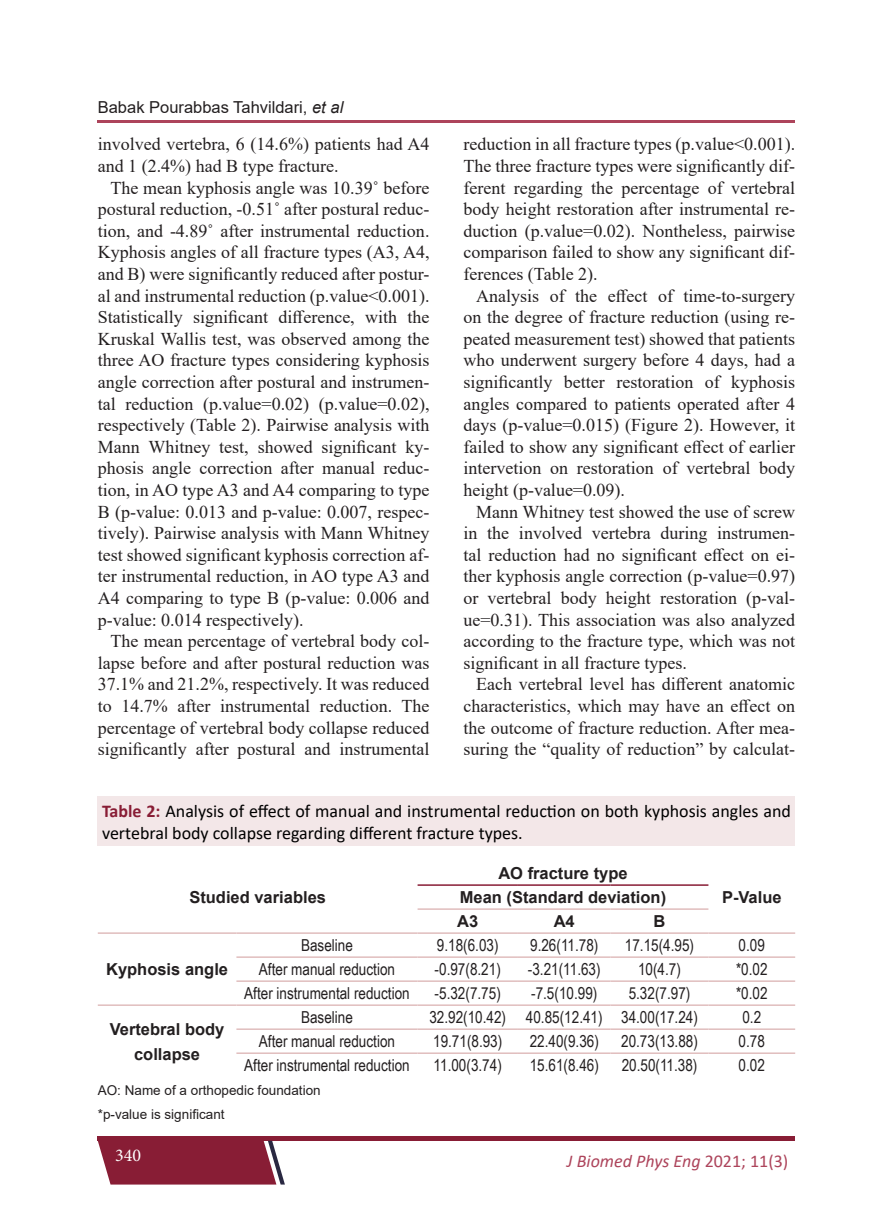
<style>
.page{position:relative;width:893px;height:1212px;background:#fff}
.page>*{position:absolute;margin:0;border:0;box-sizing:border-box;transform-origin:0 0}
.Body{font:18px/21.6px "Times New Roman";color:#231f20;text-align:justify}
.Figure{font:18px/21.6px "Calibri";color:#000}
.t1{font:italic 18px "Calibri";color:#ad445b}
.t2{font:18px "Minion Pro";color:#fff}
.t3{font:16.5px "Arial Narrow";color:#231f20}
.t4{font:700 16.5px/24.8px "Arial";color:#231f20;text-align:center}
.Running_Author{font:16.5px "Arial";color:#231f20}
.t5{font:13.5px "Arial";color:#231f20}
.s1{font-style:italic}
.s2{font-weight:700;color:#881d35}
.s3{font-style:normal}
</style>
<div class="page">
<div style="left:98px;top:1136px;width:697px;height:5px;background:#881d35"></div>
<svg style="left:98px;top:1141px;width:187px;height:43px;background:#903147"></svg>
<hr style="left:98px;top:120px;width:697px;height:2px;background:#ad445b">
<hr style="left:418px;top:908px;width:100px;height:2px;background:#e0bdbd">
<hr style="left:518px;top:908px;width:93px;height:2px;background:#e0bdbd">
<hr style="left:611px;top:908px;width:97px;height:2px;background:#e0bdbd">
<hr style="left:98px;top:932px;width:138px;height:2px;background:#e0bdbd">
<hr style="left:236px;top:932px;width:182px;height:2px;background:#e0bdbd">
<hr style="left:418px;top:932px;width:100px;height:2px;background:#e0bdbd">
<hr style="left:518px;top:932px;width:93px;height:2px;background:#e0bdbd">
<hr style="left:611px;top:932px;width:97px;height:2px;background:#e0bdbd">
<hr style="left:708px;top:932px;width:87px;height:2px;background:#e0bdbd">
<hr style="left:236px;top:956px;width:182px;height:2px;background:#e0bdbd">
<hr style="left:418px;top:956px;width:100px;height:2px;background:#e0bdbd">
<hr style="left:518px;top:956px;width:93px;height:2px;background:#e0bdbd">
<hr style="left:611px;top:956px;width:97px;height:2px;background:#e0bdbd">
<hr style="left:708px;top:956px;width:87px;height:2px;background:#e0bdbd">
<hr style="left:236px;top:980px;width:182px;height:2px;background:#e0bdbd">
<hr style="left:418px;top:980px;width:100px;height:2px;background:#e0bdbd">
<hr style="left:518px;top:980px;width:93px;height:2px;background:#e0bdbd">
<hr style="left:611px;top:980px;width:97px;height:2px;background:#e0bdbd">
<hr style="left:708px;top:980px;width:87px;height:2px;background:#e0bdbd">
<hr style="left:98px;top:1004px;width:138px;height:2px;background:#e0bdbd">
<hr style="left:236px;top:1004px;width:182px;height:2px;background:#e0bdbd">
<hr style="left:418px;top:1004px;width:100px;height:2px;background:#e0bdbd">
<hr style="left:518px;top:1004px;width:93px;height:2px;background:#e0bdbd">
<hr style="left:611px;top:1004px;width:97px;height:2px;background:#e0bdbd">
<hr style="left:708px;top:1004px;width:87px;height:2px;background:#e0bdbd">
<hr style="left:236px;top:1028px;width:182px;height:2px;background:#e0bdbd">
<hr style="left:418px;top:1028px;width:100px;height:2px;background:#e0bdbd">
<hr style="left:518px;top:1028px;width:93px;height:2px;background:#e0bdbd">
<hr style="left:611px;top:1028px;width:97px;height:2px;background:#e0bdbd">
<hr style="left:708px;top:1028px;width:87px;height:2px;background:#e0bdbd">
<hr style="left:236px;top:1052px;width:182px;height:2px;background:#e0bdbd">
<hr style="left:418px;top:1052px;width:100px;height:2px;background:#e0bdbd">
<hr style="left:518px;top:1052px;width:93px;height:2px;background:#e0bdbd">
<hr style="left:611px;top:1052px;width:97px;height:2px;background:#e0bdbd">
<hr style="left:708px;top:1052px;width:87px;height:2px;background:#e0bdbd">
<hr style="left:418px;top:884px;width:100px;height:2px;background:#881d35">
<hr style="left:518px;top:884px;width:93px;height:2px;background:#881d35">
<hr style="left:611px;top:884px;width:97px;height:2px;background:#881d35">
<div style="left:98px;top:797px;width:697px;height:49px;background:#f3e7e8"></div>
<p class="Running_Author" style="left:98px;top:96px;width:247px">Babak Pourabbas Tahvildari, <span class="s1">et al</span></p>
<p class="Body" style="left:98px;top:133px;width:333px">involved vertebra, 6 (14.6%) patients had A4 and 1 (2.4%) had B type fracture.</p>
<p class="Body" style="left:98px;top:176px;width:333px;text-indent:13px">The mean kyphosis angle was 10.39˚ before postural reduction, -0.51˚ after postural reduc&shy;tion, and -4.89˚ after instrumental reduction.<br>Kyphosis angles of all fracture types (A3, A4, and B) were significantly reduced after postur&shy;al and instrumental reduction (p.value&lt;0.001).<br>Statistically significant difference, with the Kruskal Wallis test, was observed among the three AO fracture types considering kyphosis angle correction after postural and instrumen&shy;tal reduction (p.value=0.02) (p.value=0.02), respectively (Table 2). Pairwise analysis with Mann Whitney test, showed significant ky&shy;phosis angle correction after manual reduc&shy;tion, in AO type A3 and A4 comparing to type B (p-value: 0.013 and p-value: 0.007, respec&shy;tively). Pairwise analysis with Mann Whitney test showed significant kyphosis correction af&shy;ter instrumental reduction, in AO type A3 and A4 comparing to type B (p-value: 0.006 and p-value: 0.014 respectively).</p>
<p class="Body" style="left:98px;top:630px;width:333px;text-indent:13px">The mean percentage of vertebral body col&shy;lapse before and after postural reduction was 37.1% and 21.2%, respectively. It was reduced to 14.7% after instrumental reduction. The percentage of vertebral body collapse reduced significantly after postural and instrumental</p>
<p class="Body" style="left:463px;top:133px;width:333px">reduction in all fracture types (p.value&lt;0.001).<br>The three fracture types were significantly dif&shy;ferent regarding the percentage of vertebral body height restoration after instrumental re&shy;duction (p.value=0.02). Nontheless, pairwise comparison failed to show any significant dif&shy;ferences (Table 2).</p>
<p class="Body" style="left:463px;top:284px;width:333px;text-indent:13px">Analysis of the effect of time-to-surgery on the degree of fracture reduction (using re&shy;peated measurement test) showed that patients who underwent surgery before 4 days, had a significantly better restoration of kyphosis angles compared to patients operated after 4 days (p-value=0.015) (Figure 2). However, it failed to show any significant effect of earlier intervetion on restoration of vertebral body height (p-value=0.09).</p>
<p class="Body" style="left:463px;top:500px;width:333px;text-indent:13px">Mann Whitney test showed the use of screw in the involved vertebra during instrumen&shy;tal reduction had no significant effect on ei&shy;ther kyphosis angle correction (p-value=0.97) or vertebral body height restoration (p-val&shy;ue=0.31). This association was also analyzed according to the fracture type, which was not significant in all fracture types.</p>
<p class="Body" style="left:463px;top:673px;width:333px;text-indent:13px">Each vertebral level has different anatomic characteristics, which may have an effect on the outcome of fracture reduction. After mea&shy;suring the “quality of reduction” by calculat-</p>
<p class="Figure" style="left:102px;top:800px;width:690px"><span class="s2">Table 2:</span> Analysis of effect of manual and instrumental reduction on both kyphosis angles and vertebral body collapse regarding different fracture types.</p>
<p class="t4" style="left:189px;top:885px;width:138px">Studied variables</p>
<p class="t4" style="left:498px;top:861px;width:131px">AO fracture type</p>
<p class="t4" style="left:460px;top:885px;width:208px">Mean (Standard deviation)</p>
<p class="t4" style="left:722px;top:885px;width:61px">P-Value</p>
<p class="t4" style="left:457px;top:909px;width:23px">A3</p>
<p class="t4" style="left:554px;top:909px;width:23px">A4</p>
<p class="t4" style="left:654px;top:909px;width:13px">B</p>
<p class="t4" style="left:106px;top:957px;width:123px">Kyphosis angle</p>
<p class="t3" style="left:301px;top:933px;width:53px">Baseline</p>
<p class="t3" style="left:437px;top:933px;width:63px">9.18(6.03)</p>
<p class="t3" style="left:530px;top:933px;width:70px">9.26(11.78)</p>
<p class="t3" style="left:625px;top:933px;width:71px">17.15(4.95)</p>
<p class="t3" style="left:739px;top:933px;width:28px">0.09</p>
<p class="t3" style="left:259px;top:957px;width:138px">After manual reduction</p>
<p class="t3" style="left:435px;top:957px;width:68px">-0.97(8.21)</p>
<p class="t3" style="left:528px;top:957px;width:74px">-3.21(11.63)</p>
<p class="t3" style="left:638px;top:957px;width:44px">10(4.7)</p>
<p class="t3" style="left:736px;top:957px;width:33px">*0.02</p>
<p class="t3" style="left:244px;top:981px;width:167px">After instrumental reduction</p>
<p class="t3" style="left:435px;top:981px;width:68px">-5.32(7.75)</p>
<p class="t3" style="left:531px;top:981px;width:68px">-7.5(10.99)</p>
<p class="t3" style="left:629px;top:981px;width:63px">5.32(7.97)</p>
<p class="t3" style="left:736px;top:981px;width:33px">*0.02</p>
<p class="t3" style="left:301px;top:1005px;width:53px">Baseline</p>
<p class="t3" style="left:429px;top:1005px;width:78px">32.92(10.42)</p>
<p class="t3" style="left:526px;top:1005px;width:78px">40.85(12.41)</p>
<p class="t3" style="left:621px;top:1005px;width:78px">34.00(17.24)</p>
<p class="t3" style="left:742px;top:1005px;width:20px">0.2</p>
<p class="t3" style="left:259px;top:1029px;width:138px">After manual reduction</p>
<p class="t3" style="left:433px;top:1029px;width:71px">19.71(8.93)</p>
<p class="t3" style="left:530px;top:1029px;width:71px">22.40(9.36)</p>
<p class="t3" style="left:621px;top:1029px;width:78px">20.73(13.88)</p>
<p class="t3" style="left:739px;top:1029px;width:28px">0.78</p>
<p class="t3" style="left:244px;top:1053px;width:167px">After instrumental reduction</p>
<p class="t3" style="left:434px;top:1053px;width:70px">11.00(3.74)</p>
<p class="t3" style="left:530px;top:1053px;width:71px">15.61(8.46)</p>
<p class="t3" style="left:622px;top:1053px;width:77px">20.50(11.38)</p>
<p class="t3" style="left:739px;top:1053px;width:28px">0.02</p>
<p class="t5" style="left:98px;top:1081px;width:224px">AO: Name of a orthopedic foundation</p>
<p class="t5" style="left:98px;top:1105px;width:128px">*p-value is significant</p>
<p class="t4" style="left:110px;top:1017px;width:116px">Vertebral body collapse</p>
<p class="t2" style="left:115px;top:1143px;width:27px">340</p>
<p class="t1" style="left:567px;top:1148px;width:223px">J Biomed Phys Eng <span class="s3">2021; 11(3)</span></p>
</div>
